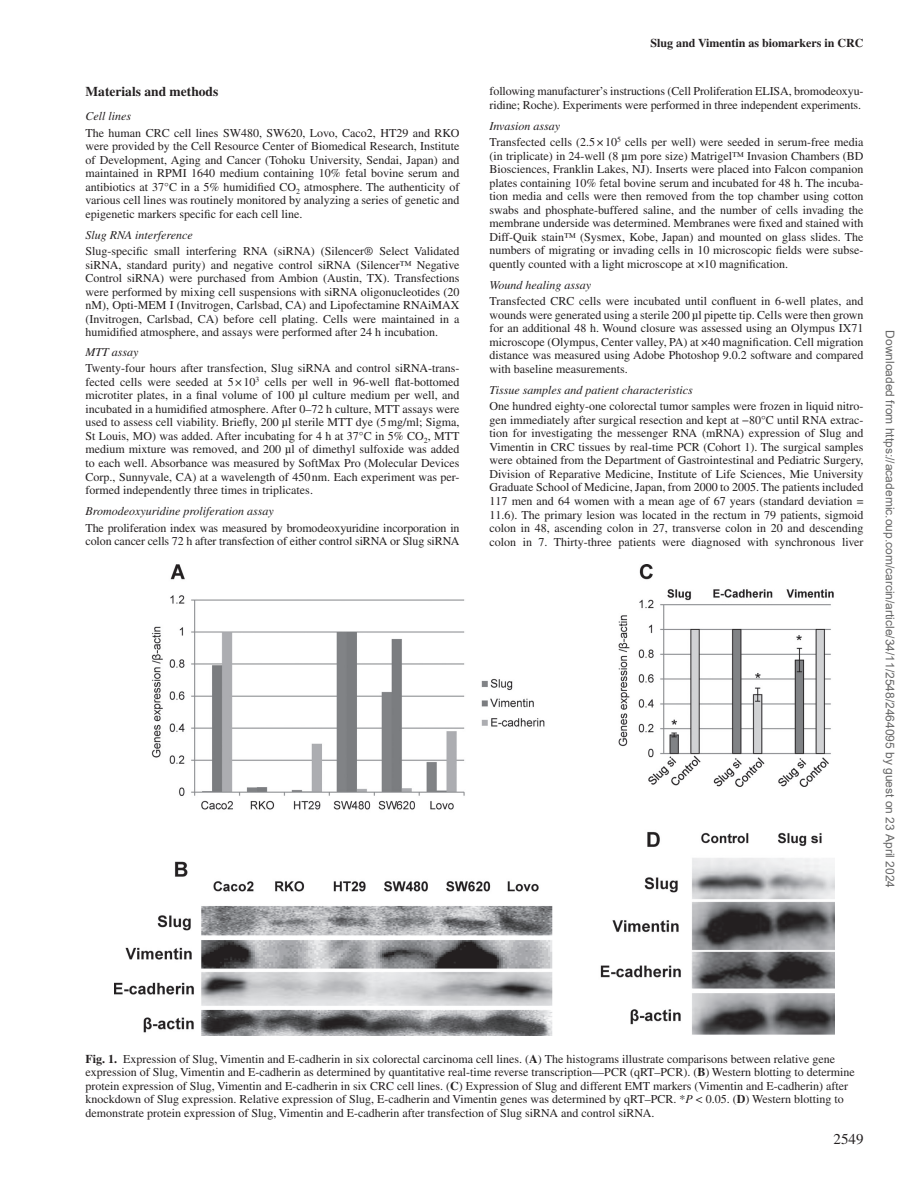
<style>
.page{position:relative;width:919px;height:1187px;background:#fff}
.page>*{position:absolute;margin:0;border:0;box-sizing:border-box;transform-origin:0 0}
.t1{font:15px "Times LT Std";color:#231f20}
.t2{font:700 13.5px "Times LT Std";color:#231f20}
.t3{font:12px/13.5px "Times LT Std";color:#231f20;text-align:justify}
.t4{font:italic 12px "Times LT Std";color:#231f20}
.t5{font:12px "Arial";color:#666}
.t6{font:700 12px "Times LT Std";color:#231f20}
.s1{font-family:"Gandhari Unicode"}
.s2{font-style:italic}
.s3{font-weight:700}
</style>
<div class="page">
<img style="left:114px;top:564px;width:720px;height:471px">
<p class="t2" style="left:86px;top:84px;width:134px">Materials and methods</p>
<p class="t4" style="left:86px;top:110px;width:47px">Cell lines</p>
<p class="t3" style="left:85px;top:126px;width:375px">The human CRC cell lines SW480, SW620, Lovo, Caco2, HT29 and RKO were provided by the Cell Resource Center of Biomedical Research, Institute of Development, Aging and Cancer (Tohoku University, Sendai, Japan) and maintained in RPMI 1640 medium containing 10% fetal bovine serum and antibiotics at 37°C in a 5% humidified CO<sub>2</sub> atmosphere. The authenticity of various cell lines was routinely monitored by analyzing a series of genetic and epigenetic markers specific for each cell line.</p>
<p class="t4" style="left:85px;top:228px;width:109px">Slug RNA interference</p>
<p class="t3" style="left:85px;top:244px;width:375px">Slug-specific small interfering RNA (siRNA) (Silencer® Select Validated siRNA, standard purity) and negative control siRNA (Silencer™ Negative Control siRNA) were purchased from Ambion (Austin, TX). Transfections were performed by mixing cell suspensions with siRNA oligonucleotides (20 nM), Opti-MEM I (Invitrogen, Carlsbad, CA) and Lipofectamine RNAiMAX (Invitrogen, Carlsbad, CA) before cell plating. Cells were maintained in a humidified atmosphere, and assays were performed after 24 h incubation.</p>
<p class="t4" style="left:85px;top:345px;width:55px">MTT assay</p>
<p class="t3" style="left:85px;top:361px;width:375px">Twenty-four hours after transfection, Slug siRNA and control siRNA-trans&shy;fected cells were seeded at 5×10<sup>3</sup> cells per well in 96-well flat-bottomed microtiter plates, in a final volume of 100 <span class="s1">µ</span>l culture medium per well, and incubated in a humidified atmosphere. After 0–72 h culture, MTT assays were used to assess cell viability. Briefly, 200 <span class="s1">µ</span>l sterile MTT dye (5mg/ml; Sigma, St Louis, MO) was added. After incubating for 4 h at 37°C in 5% CO<sub>2</sub>, MTT medium mixture was removed, and 200 <span class="s1">µ</span>l of dimethyl sulfoxide was added to each well. Absorbance was measured by SoftMax Pro (Molecular Devices Corp., Sunnyvale, CA) at a wavelength of 450 nm. Each experiment was per&shy;formed independently three times in triplicates.</p>
<p class="t4" style="left:86px;top:504px;width:190px">Bromodeoxyuridine proliferation assay</p>
<p class="t3" style="left:86px;top:520px;width:375px">The proliferation index was measured by bromodeoxyuridine incorporation in colon cancer cells 72 h after transfection of either control siRNA or Slug siRNA</p>
<p class="t6" style="left:650px;top:36px;width:214px">Slug and Vimentin as biomarkers in CRC</p>
<p class="t3" style="left:489px;top:84px;width:375px">following manufacturer’s instructions (Cell Proliferation ELISA, bromodeoxyu&shy;ridine; Roche). Experiments were performed in three independent experiments.</p>
<p class="t3" style="left:489px;top:117px;width:375px;line-height:16.5px"><span class="s2">Invasion assay<br></span>Transfected cells (2.5×10<sup>5</sup> cells per well) were seeded in serum-free media</p>
<p class="t3" style="left:489px;top:149px;width:375px">(in triplicate) in 24-well (8 <span class="s1">µ</span>m pore size) Matrigel™ Invasion Chambers (BD Biosciences, Franklin Lakes, NJ). Inserts were placed into Falcon companion plates containing 10% fetal bovine serum and incubated for 48 h. The incuba&shy;tion media and cells were then removed from the top chamber using cotton swabs and phosphate-buffered saline, and the number of cells invading the membrane underside was determined. Membranes were fixed and stained with Diff-Quik stain™ (Sysmex, Kobe, Japan) and mounted on glass slides. The numbers of migrating or invading cells in 10 microscopic fields were subse&shy;quently counted with a light microscope at ×10 magnification.</p>
<p class="t4" style="left:489px;top:278px;width:103px">Wound healing assay</p>
<p class="t3" style="left:489px;top:294px;width:375px">Transfected CRC cells were incubated until confluent in 6-well plates, and wounds were generated using a sterile 200 <span class="s1">µ</span>l pipette tip. Cells were then grown for an additional 48 h. Wound closure was assessed using an Olympus IX71 microscope (Olympus, Center valley, PA) at ×40 magnification. Cell migration distance was measured using Adobe Photoshop 9.0.2 software and compared with baseline measurements.</p>
<p class="t4" style="left:489px;top:383px;width:205px">Tissue samples and patient characteristics</p>
<p class="t3" style="left:489px;top:399px;width:375px">One hundred eighty-one colorectal tumor samples were frozen in liquid nitro&shy;gen immediately after surgical resection and kept at −80°C until RNA extrac&shy;tion for investigating the messenger RNA (mRNA) expression of Slug and Vimentin in CRC tissues by real-time PCR (Cohort 1). The surgical samples were obtained from the Department of Gastrointestinal and Pediatric Surgery, Division of Reparative Medicine, Institute of Life Sciences, Mie University Graduate School of Medicine, Japan, from 2000 to 2005. The patients included 117 men and 64 women with a mean age of 67 years (standard deviation = 11.6). The primary lesion was located in the rectum in 79 patients, sigmoid colon in 48, ascending colon in 27, transverse colon in 20 and descending colon in 7. Thirty-three patients were diagnosed with synchronous liver</p>
<p class="t5" style="left:894px;top:330px;width:559px;rotate:90deg">Downloaded from https://academic.oup.com/carcin/article/34/11/2548/2464095 by guest on 23 April 2024</p>
<p class="t3" style="left:86px;top:1051px;width:770px;text-align:left"><span class="s3">Fig. 1.</span> Expression of Slug, Vimentin and E-cadherin in six colorectal carcinoma cell lines. (<span class="s3">A</span>) The histograms illustrate comparisons between relative gene expression of Slug, Vimentin and E-cadherin as determined by quantitative real-time reverse transcription—PCR (qRT–PCR). (<span class="s3">B</span>) Western blotting to determine protein expression of Slug, Vimentin and E-cadherin in six CRC cell lines. (<span class="s3">C</span>) Expression of Slug and different EMT markers (Vimentin and E-cadherin) after knockdown of Slug expression. Relative expression of Slug, E-cadherin and Vimentin genes was determined by qRT–PCR. *<span class="s2">P</span> &lt; 0.05. (<span class="s3">D</span>) Western blotting to demonstrate protein expression of Slug, Vimentin and E-cadherin after transfection of Slug siRNA and control siRNA.</p>
<p class="t1" style="left:833px;top:1130px;width:31px">2549</p>
</div>
